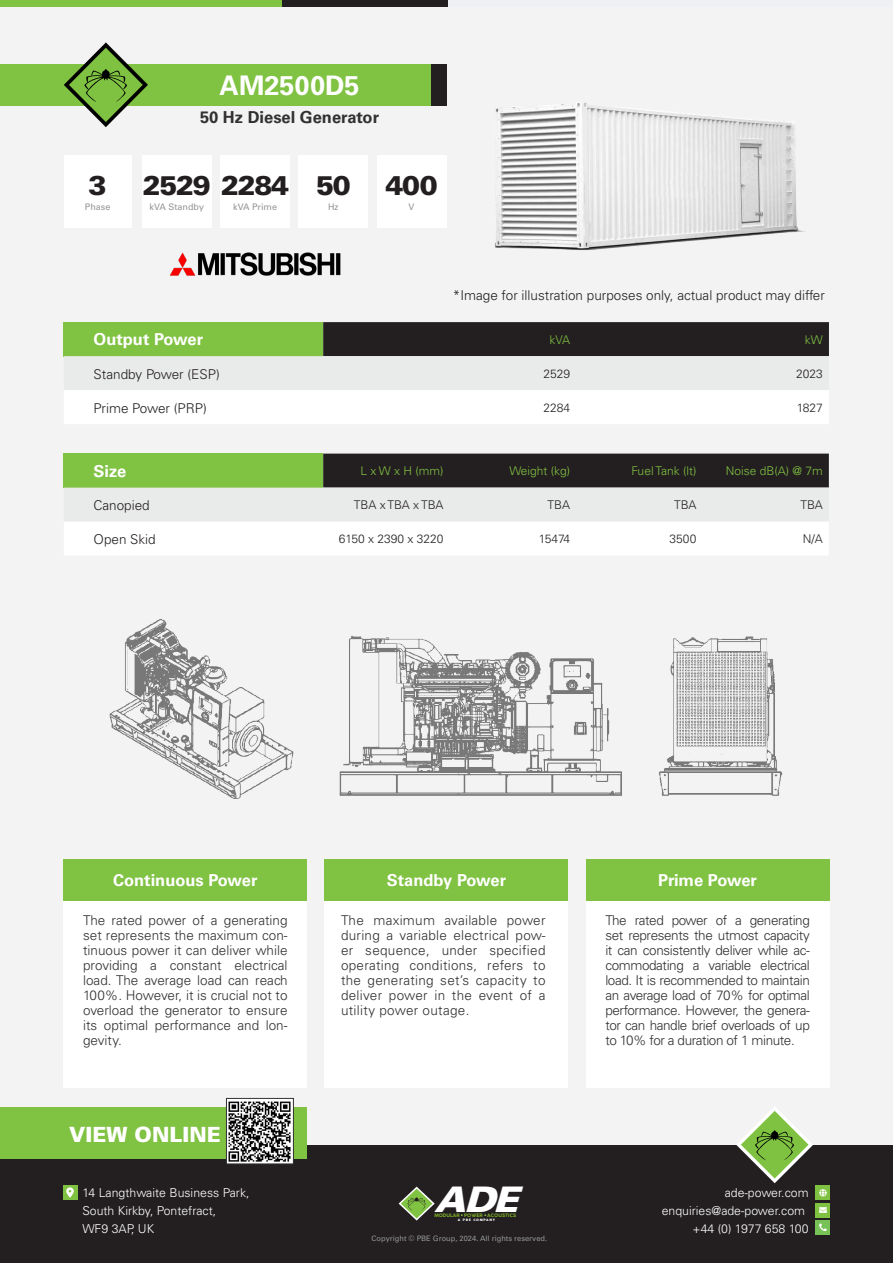
<style>
.page{position:relative;width:893px;height:1263px;background:#f3f3f3}
.page>*{position:absolute;margin:0;border:0;box-sizing:border-box;transform-origin:0 0}
.t1{font:italic 900 35.1px "Univers";color:#fff;scale:1.06 1}
.t2{font:900 27px "Univers";letter-spacing:-.05em;color:#231f20}
.t3{font:700 27px "Univers";color:#fff}
.t4{font:900 21px "Univers";color:#fff}
.t5{font:700 16.5px "Univers";color:#fff}
.t6{font:700 16.5px "Univers";color:#323031}
.t7{font:300 13.5px/15px "Univers";color:#323031;text-align:justify}
.t8{font:300 13.5px "Univers";color:#231f20}
.t9{font:300 12.3px/18.5px "Univers";color:#fff;text-align:right}
.t10{font:300 12px "Univers";color:#231f20}
.t11{font:300 12px "Univers";color:#80c242}
.t12{font:9px "Univers";color:#939597}
.t13{font:7.5px "Univers";color:#939597}
.t14{font:600 4.65px "COCOGOOSE";letter-spacing:.005em;color:#86bc28}
.t15{font:3.15px "Cocogoose";letter-spacing:.2em;color:#fff;scale:1.06 1}
</style>
<div class="page">
<div style="left:0;top:1145px;width:893px;height:118px;background:#231f20"></div>
<svg style="left:736px;top:1107px;width:77px;height:76px"></svg>
<div style="left:816px;top:1220px;width:14px;height:14px;background:#77c257"></div>
<svg style="left:819px;top:1223px;width:8px;height:8px"></svg>
<div style="left:816px;top:1203px;width:14px;height:14px;background:#7fc241"></div>
<svg style="left:819px;top:1207px;width:8px;height:6px"></svg>
<div style="left:816px;top:1185px;width:14px;height:15px;background:#7fc241"></div>
<svg style="left:819px;top:1189px;width:8px;height:7px"></svg>
<div style="left:63px;top:1185px;width:14px;height:15px;background:#7fc241"></div>
<svg style="left:66px;top:1187px;width:8px;height:10px"></svg>
<svg style="left:399px;top:1186px;width:36px;height:34px"></svg>
<div style="left:0;top:64px;width:446px;height:42px;background:#80c242"></div>
<div style="left:431px;top:64px;width:15px;height:42px;background:#231f20"></div>
<svg style="left:64px;top:43px;width:84px;height:84px"></svg>
<div style="left:0;top:0;width:282px;height:6px;background:#80c242"></div>
<div style="left:282px;top:0;width:166px;height:6px;background:#231f20"></div>
<div style="left:448px;top:0;width:445px;height:6px;background:#eff0f3"></div>
<img style="left:109px;top:619px;width:674px;height:180px">
<svg style="left:64px;top:322px;width:765px;height:102px"></svg>
<svg style="left:64px;top:454px;width:765px;height:101px"></svg>
<img style="left:170px;top:227px;width:171px;height:49px">
<div style="left:64px;top:901px;width:243px;height:186px;background:#fff"></div>
<div style="left:64px;top:859px;width:243px;height:42px;background:#80c242"></div>
<div style="left:325px;top:901px;width:243px;height:186px;background:#fff"></div>
<div style="left:586px;top:901px;width:243px;height:186px;background:#fff"></div>
<div style="left:325px;top:859px;width:243px;height:42px;background:#80c242"></div>
<div style="left:586px;top:859px;width:243px;height:42px;background:#80c242"></div>
<div style="left:0;top:1107px;width:307px;height:52px;background:#80c242"></div>
<img style="left:228px;top:1100px;width:64px;height:62px">
<div style="left:226px;top:1098px;width:68px;height:66px;border:1px solid #323031"></div>
<div style="left:64px;top:155px;width:67px;height:72px;background:#fff"></div>
<div style="left:142px;top:155px;width:70px;height:72px;background:#fff"></div>
<div style="left:220px;top:155px;width:70px;height:72px;background:#fff"></div>
<div style="left:298px;top:155px;width:70px;height:72px;background:#fff"></div>
<div style="left:377px;top:155px;width:69px;height:72px;background:#fff"></div>
<img style="left:495px;top:103px;width:310px;height:147px">
<h2 class="t2" style="left:89px;top:168px;width:20px">3</h2>
<p class="t12" style="left:85px;top:201px;width:27px">Phase</p>
<h2 class="t3" style="left:219px;top:70px;width:142px">AM2500D5</h2>
<p class="t6" style="left:200px;top:107px;width:181px">50 Hz Diesel Generator</p>
<h2 class="t2" style="left:143px;top:168px;width:148px">2529 2284</h2>
<p class="t12" style="left:150px;top:201px;width:56px">kVA Standby</p>
<p class="t12" style="left:233px;top:201px;width:45px">kVA Prime</p>
<h2 class="t2" style="left:316px;top:168px;width:36px">50</h2>
<p class="t12" style="left:328px;top:201px;width:12px">Hz</p>
<h2 class="t2" style="left:385px;top:168px;width:54px">400</h2>
<p class="t12" style="left:409px;top:201px;width:8px">V</p>
<p class="t8" style="left:453px;top:287px;width:374px">*Image for illustration purposes only, actual product may differ</p>
<p class="t5" style="left:94px;top:330px;width:111px">Output Power</p>
<p class="t11" style="left:549px;top:332px;width:22px">kVA</p>
<p class="t11" style="left:805px;top:332px;width:19px">kW</p>
<p class="t8" style="left:94px;top:366px;width:128px">Standby Power (ESP)</p>
<p class="t10" style="left:543px;top:366px;width:28px">2529</p>
<p class="t10" style="left:796px;top:366px;width:28px">2023</p>
<p class="t8" style="left:94px;top:400px;width:115px">Prime Power (PRP)</p>
<p class="t10" style="left:543px;top:400px;width:28px">2284</p>
<p class="t10" style="left:797px;top:400px;width:28px">1827</p>
<p class="t5" style="left:94px;top:461px;width:34px">Size</p>
<p class="t11" style="left:360px;top:464px;width:85px">L x W x H (mm)</p>
<p class="t11" style="left:509px;top:464px;width:62px">Weight (kg)</p>
<p class="t11" style="left:632px;top:464px;width:66px">Fuel Tank (lt)</p>
<p class="t11" style="left:726px;top:464px;width:98px">Noise dB(A) @ 7m</p>
<p class="t8" style="left:94px;top:497px;width:58px">Canopied</p>
<p class="t10" style="left:354px;top:498px;width:91px">TBA x TBA x TBA</p>
<p class="t10" style="left:548px;top:498px;width:24px">TBA</p>
<p class="t10" style="left:674px;top:498px;width:24px">TBA</p>
<p class="t10" style="left:800px;top:498px;width:24px">TBA</p>
<p class="t8" style="left:94px;top:531px;width:64px">Open Skid</p>
<p class="t10" style="left:339px;top:532px;width:106px">6150 x 2390 x 3220</p>
<p class="t10" style="left:539px;top:532px;width:33px">15474</p>
<p class="t10" style="left:669px;top:532px;width:28px">3500</p>
<p class="t10" style="left:803px;top:532px;width:22px">N/A</p>
<p class="t5" style="left:113px;top:871px;width:146px">Continuous Power</p>
<p class="t5" style="left:387px;top:871px;width:121px">Standby Power</p>
<p class="t5" style="left:658px;top:871px;width:100px">Prime Power</p>
<p class="t7" style="left:83px;top:913px;width:206px">The rated power of a generating set represents the maximum con&shy;tinuous power it can deliver while providing a constant electrical load. The average load can reach 100%. However, it is crucial not to overload the generator to ensure its optimal performance and lon&shy;gevity.</p>
<p class="t7" style="left:341px;top:913px;width:206px">The maximum available power during a variable electrical pow&shy;er sequence, under specified operating conditions, refers to the generating set’s capacity to deliver power in the event of a utility power outage.</p>
<p class="t7" style="left:605px;top:913px;width:206px">The rated power of a generating set represents the utmost capacity it can consistently deliver while ac&shy;commodating a variable electrical load. It is recommended to maintain an average load of 70% for optimal performance. However, the genera&shy;tor can handle brief overloads of up to 10% for a duration of 1 minute.</p>
<h3 class="t4" style="left:69px;top:1121px;width:153px">VIEW ONLINE</h3>
<p class="t9" style="left:82px;top:1183px;width:169px;text-align:left">14 Langthwaite Business Park,<br>South Kirkby, Pontefract,<br>WF9 3AP, UK</p>
<h1 class="t1" style="left:434px;top:1176px;width:80px">ADE</h1>
<p class="t15" style="left:458px;top:1217px;width:37px">A PBE COMPANY</p>
<p class="t13" style="left:372px;top:1234px;width:177px">Copyright © PBE Group, 2024. All rights reserved.</p>
<p class="t14" style="left:434px;top:1212px;width:83px">MODULAR · POWER · ACOUSTICS</p>
<p class="t9" style="left:662px;top:1183px;width:148px">ade-power.com enquiries@ade-power.com +44 (0) 1977 658 100</p>
</div>
